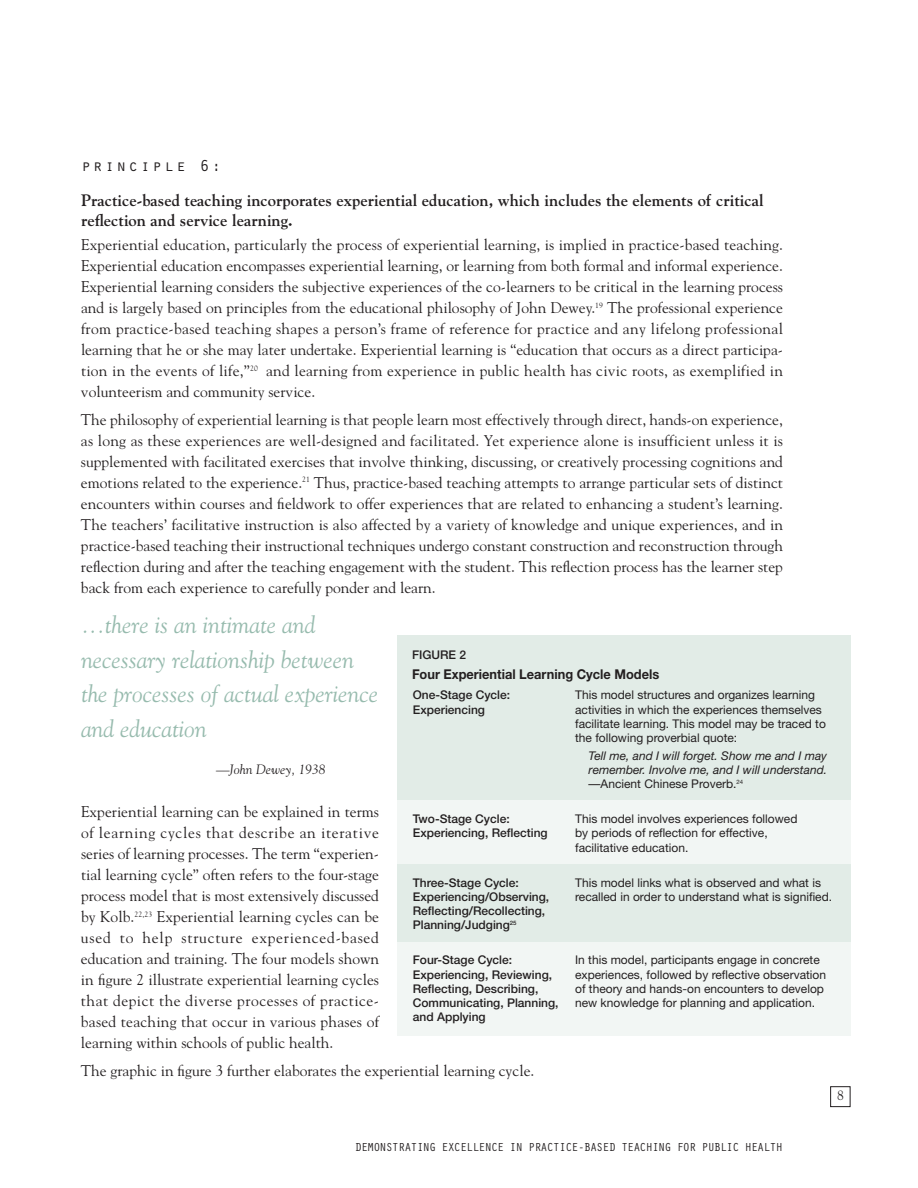
<style>
.page{position:relative;width:918px;height:1188px;background:#fff}
.page>*{position:absolute;margin:0;border:0;box-sizing:border-box;transform-origin:0 0}
.t1{font:italic 24px/34.5px "Goudy";color:#97bbae}
.t2{font:700 16.5px/19.5px "Goudy";color:#231f20}
.t3{font:16.5px "Orator";letter-spacing:.12em;color:#231f20}
.t4{font:15.45px/21px "Goudy";color:#231f20;text-align:justify}
.t5{font:700 13.5px "Helvetica Neue";color:#231f20;scale:.95 1}
.t6{font:italic 13.5px "Goudy";color:#231f20}
.t7{font:13.5px "Goudy";color:#231f20}
.t8{font:12px/14.2px "Helvetica Neue";color:#231f20}
.t9{font:500 12px/14.2px "Helvetica Neue";color:#231f20}
.t10{font:italic 12px/14.2px "Helvetica Neue";color:#231f20;text-align:justify}
.t11{font:12px "Orator";letter-spacing:-.085em;color:#231f20}
.s1{font-style:normal}
</style>
<div class="page">
<div style="left:830px;top:1086px;width:20px;height:21px;border:1px solid #231f20"></div>
<div style="left:397px;top:636px;width:453px;height:394px;background:#e2ece7"></div>
<div style="left:397px;top:942px;width:453px;height:94px;background:#f2f6f4"></div>
<div style="left:397px;top:801px;width:453px;height:63px;background:#f2f6f4"></div>
<p class="t3" style="left:81px;top:155px;width:142px">principle 6:</p>
<p class="t2" style="left:81px;top:192px;width:684px">Practice-based teaching incorporates experiential education, which includes the elements of critical reflection and service learning.</p>
<p class="t4" style="left:81px;top:235px;width:704px">Experiential education, particularly the process of experiential learning, is implied in practice-based teaching.<br>Experiential education encompasses experiential learning, or learning from both formal and informal experience.<br>Experiential learning considers the subjective experiences of the co-learners to be critical in the learning process and is largely based on principles from the educational philosophy of John Dewey.<sup>19</sup> The professional experience from practice-based teaching shapes a person’s frame of reference for practice and any lifelong professional learning that he or she may later undertake. Experiential learning is “education that occurs as a direct participa&shy;tion in the events of life,”<sup>20</sup> and learning from experience in public health has civic roots, as exemplified in volunteerism and community service.</p>
<p class="t4" style="left:81px;top:410px;width:704px">The philosophy of experiential learning is that people learn most effectively through direct, hands-on experience, as long as these experiences are well-designed and facilitated. Yet experience alone is insufficient unless it is supplemented with facilitated exercises that involve thinking, discussing, or creatively processing cognitions and emotions related to the experience.<sup>21</sup> Thus, practice-based teaching attempts to arrange particular sets of distinct encounters within courses and fieldwork to offer experiences that are related to enhancing a student’s learning.<br>The teachers’ facilitative instruction is also affected by a variety of knowledge and unique experiences, and in practice-based teaching their instructional techniques undergo constant construction and reconstruction through reflection during and after the teaching engagement with the student. This reflection process has the learner step back from each experience to carefully ponder and learn.</p>
<h1 class="t1" style="left:81px;top:610px;width:299px">...there is an intimate and necessary relationship between the processes of actual experience and education</h1>
<p class="t6" style="left:216px;top:764px;width:111px">—John Dewey, 1938</p>
<p class="t4" style="left:81px;top:802px;width:300px">Experiential learning can be explained in terms of learning cycles that describe an iterative series of learning processes. The term “experien&shy;tial learning cycle” often refers to the four-stage process model that is most extensively discussed by Kolb.<sup>22,23</sup> Experiential learning cycles can be used to help structure experienced-based education and training. The four models shown in figure 2 illustrate experiential learning cycles that depict the diverse processes of practice&shy;based teaching that occur in various phases of learning within schools of public health.</p>
<p class="t4" style="left:81px;top:1061px;width:455px">The graphic in figure 3 further elaborates the experiential learning cycle.</p>
<p class="t9" style="left:412px;top:649px;width:56px">FIGURE 2</p>
<p class="t5" style="left:412px;top:669px;width:262px">Four Experiential Learning Cycle Models</p>
<p class="t9" style="left:413px;top:689px;width:99px">One-Stage Cycle:<br>Experiencing</p>
<p class="t8" style="left:575px;top:689px;width:252px">This model structures and organizes learning activities in which the experiences themselves facilitate learning. This model may be traced to the following proverbial quote:</p>
<p class="t10" style="left:589px;top:749px;width:240px">Tell me, and I will forget. Show me and I may remember. Involve me, and I will understand. <span class="s1">—Ancient Chinese Proverb.</span><sup>24</sup></p>
<p class="t8" style="left:575px;top:813px;width:224px">This model involves experiences followed by periods of reflection for effective, facilitative education.</p>
<p class="t8" style="left:575px;top:876px;width:259px">This model links what is observed and what is recalled in order to understand what is signified.</p>
<p class="t9" style="left:413px;top:813px;width:136px">Two-Stage Cycle:<br>Experiencing, Reflecting</p>
<p class="t9" style="left:413px;top:876px;width:138px">Three-Stage Cycle:<br>Experiencing/Observing,<br>Reflecting/Recollecting,<br>Planning/Judging<sup>25</sup></p>
<p class="t9" style="left:413px;top:954px;width:147px">Four-Stage Cycle:<br>Experiencing, Reviewing,<br>Reflecting, Describing,<br>Communicating, Planning, and Applying</p>
<p class="t8" style="left:575px;top:954px;width:253px">In this model, participants engage in concrete experiences, followed by reflective observation of theory and hands-on encounters to develop new knowledge for planning and application.</p>
<p class="t11" style="left:355px;top:1139px;width:430px">DEMONSTRATING EXCELLENCE IN PRACTICE-BASED TEACHING FOR PUBLIC HEALTH</p>
<p class="t7" style="left:837px;top:1090px;width:8px">8</p>
</div>
